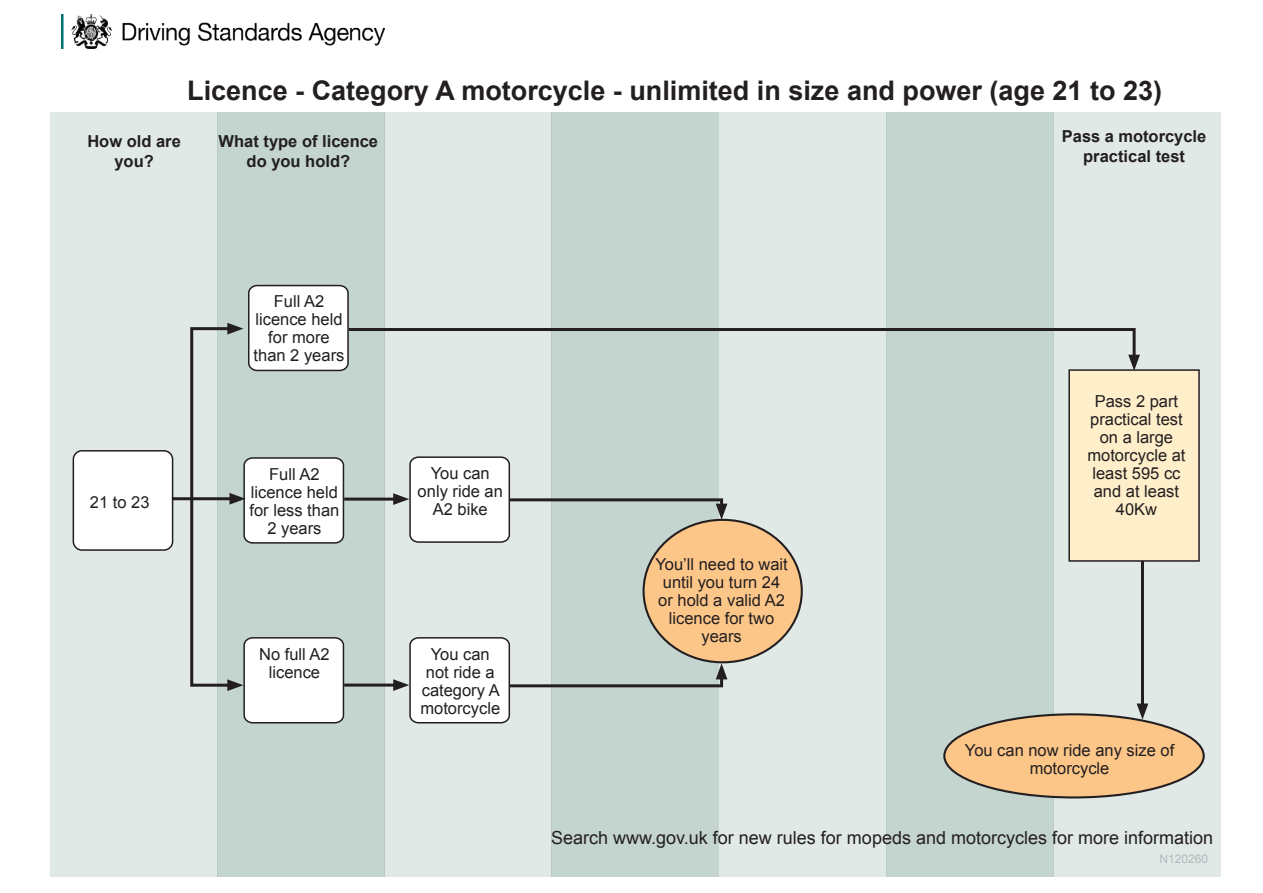
<style>
.page{position:relative;width:1263px;height:893px;background:#fff}
.page>*{position:absolute;margin:0;border:0;box-sizing:border-box;transform-origin:0 0}
.t1{font:700 27px "Arial";color:#231f20}
.t2{font:18px "Arial";color:#231f20}
.t3{font:16.5px/18px "Arial";color:#231f20;text-align:center}
.t4{font:700 16.5px/19.8px "Arial";color:#231f20;text-align:center}
.t5{font:12px "Arial";color:#adbbbb}
</style>
<div class="page">
<div style="left:719px;top:112px;width:168px;height:765px;background:#e1e9e7"></div>
<div style="left:384px;top:112px;width:168px;height:765px;background:#e1e9e7"></div>
<div style="left:886px;top:112px;width:168px;height:765px;background:#c4d4cf"></div>
<div style="left:551px;top:112px;width:168px;height:765px;background:#c4d4cf"></div>
<div style="left:50px;top:112px;width:168px;height:765px;background:#e1e9e7"></div>
<div style="left:1053px;top:112px;width:167px;height:765px;background:#e1e9e7"></div>
<div style="left:217px;top:112px;width:168px;height:765px;background:#c4d4cf"></div>
<div style="left:944px;top:714px;width:260px;height:83px;background:#fdc689;border-radius:50%"></div>
<div style="left:943px;top:713px;width:262px;height:85px;border:2px solid #231f20;border-radius:50%"></div>
<div style="left:73px;top:451px;width:100px;height:99px;background:#fff;border-radius:9px"></div>
<div style="left:73px;top:450px;width:100px;height:101px;border:2px solid #231f20;border-radius:9px"></div>
<div style="left:644px;top:520px;width:158px;height:142px;background:#fdc689;border-radius:50%"></div>
<hr style="left:172px;top:497px;width:63px;height:3px;background:#231f20">
<svg style="left:229px;top:457px;width:116px;height:87px;background:#ebecec"></svg>
<hr style="left:1141px;top:538px;width:3px;height:171px;background:#231f20">
<svg style="left:1136px;top:703px;width:12px;height:17px"></svg>
<hr style="left:344px;top:498px;width:55px;height:3px;background:#231f20">
<hr style="left:344px;top:684px;width:55px;height:3px;background:#231f20">
<svg style="left:393px;top:456px;width:334px;height:88px"></svg>
<svg style="left:393px;top:636px;width:334px;height:88px"></svg>
<div style="left:190px;top:327px;width:45px;height:360px;border:3px solid #231f20"></div>
<svg style="left:227px;top:636px;width:118px;height:88px;background:#e8eae9"></svg>
<svg style="left:227px;top:284px;width:913px;height:88px"></svg>
<div style="left:1069px;top:370px;width:130px;height:191px;background:#feeec9"></div>
<div style="left:1068px;top:369px;width:132px;height:193px;border:2px solid #231f20"></div>
<img style="left:61px;top:14px;width:324px;height:34px">
<h1 class="t1" style="left:187px;top:73px;width:976px">Licence - Category A motorcycle - unlimited in size and power (age 21 to 23)</h1>
<p class="t4" style="left:87px;top:132px;width:95px">How old are you?</p>
<p class="t4" style="left:219px;top:132px;width:161px">What type of licence do you hold?</p>
<p class="t4" style="left:1062px;top:127px;width:146px">Pass a motorcycle practical test</p>
<p class="t3" style="left:90px;top:494px;width:61px">21 to 23</p>
<p class="t3" style="left:254px;top:293px;width:92px">Full A2 licence held for more than 2 years</p>
<p class="t3" style="left:249px;top:465px;width:91px">Full A2 licence held for less than<br>2 years</p>
<p class="t3" style="left:418px;top:464px;width:87px">You can only ride an<br>A2 bike</p>
<p class="t3" style="left:259px;top:645px;width:72px">No full A2 licence</p>
<p class="t3" style="left:420px;top:645px;width:81px">You can not ride a category A motorcycle</p>
<p class="t3" style="left:655px;top:555px;width:134px">You’ll need to wait until you turn 24 or hold a valid A2 licence for two years</p>
<p class="t3" style="left:1087px;top:392px;width:100px">Pass 2 part practical test on a large motorcycle at least 595 cc and at least<br>40Kw</p>
<p class="t3" style="left:965px;top:741px;width:211px">You can now ride any size of motorcycle</p>
<p class="t2" style="left:551px;top:826px;width:663px">Search www.gov.uk for new rules for mopeds and motorcycles for more information</p>
<p class="t5" style="left:1159px;top:851px;width:50px">N120260</p>
</div>
